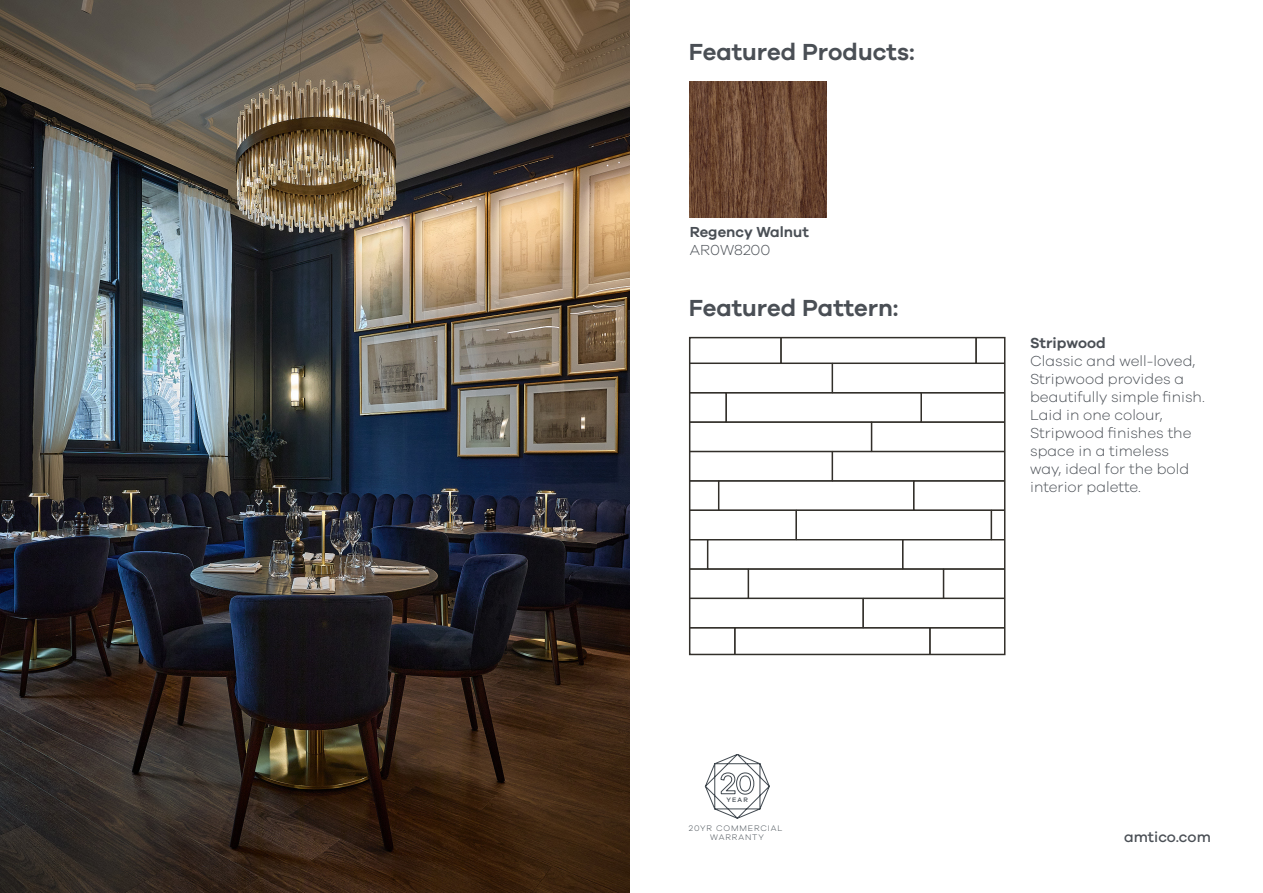
<style>
.page{position:relative;width:1263px;height:893px;background:#fff}
.page>*{position:absolute;margin:0;border:0;box-sizing:border-box;transform-origin:0 0}
.t1{font:600 24px "Galano Grotesque";color:#4a4f55}
.t2{font:300 15px/18px "Galano Grotesque";color:#4a4f55}
.t3{font:600 15px "Galano Grotesque";color:#4a4f55}
.t4{font:500 15px "Galano Grotesque";color:#4a4f55}
.t5{font:300 8.4px/9.1px "Galano Grotesque";letter-spacing:.105em;color:#414950;text-align:center}
.t6{font:500 6.6px "Galano Grotesque";color:#414950}
</style>
<div class="page">
<img style="left:0;top:0;width:629px;height:893px">
<svg style="left:705px;top:754px;width:65px;height:65px"></svg>
<img style="left:690px;top:81px;width:136px;height:136px">
<svg style="left:692px;top:340px;width:310px;height:312px"></svg>
<div style="left:689px;top:337px;width:316px;height:318px;border:2px solid #322f2a"></div>
<p class="t1" style="left:689px;top:37px;width:227px">Featured Products:</p>
<p class="t3" style="left:690px;top:223px;width:120px">Regency Walnut</p>
<p class="t2" style="left:690px;top:240px;width:82px">AR0W8200</p>
<p class="t1" style="left:689px;top:294px;width:211px">Featured Pattern:</p>
<p class="t3" style="left:1030px;top:334px;width:77px">Stripwood</p>
<p class="t2" style="left:1030px;top:352px;width:176px">Classic and well-loved,<br>Stripwood provides a beautifully simple finish.<br>Laid in one colour,<br>Stripwood finishes the space in a timeless<br>way, ideal for the bold interior palette.</p>
<p class="t6" style="left:726px;top:796px;width:23px">YEAR</p>
<p class="t5" style="left:689px;top:823px;width:95px">20YR COMMERCIAL<br>WARRANTY</p>
<p class="t4" style="left:1124px;top:828px;width:88px">amtico.com</p>
</div>
